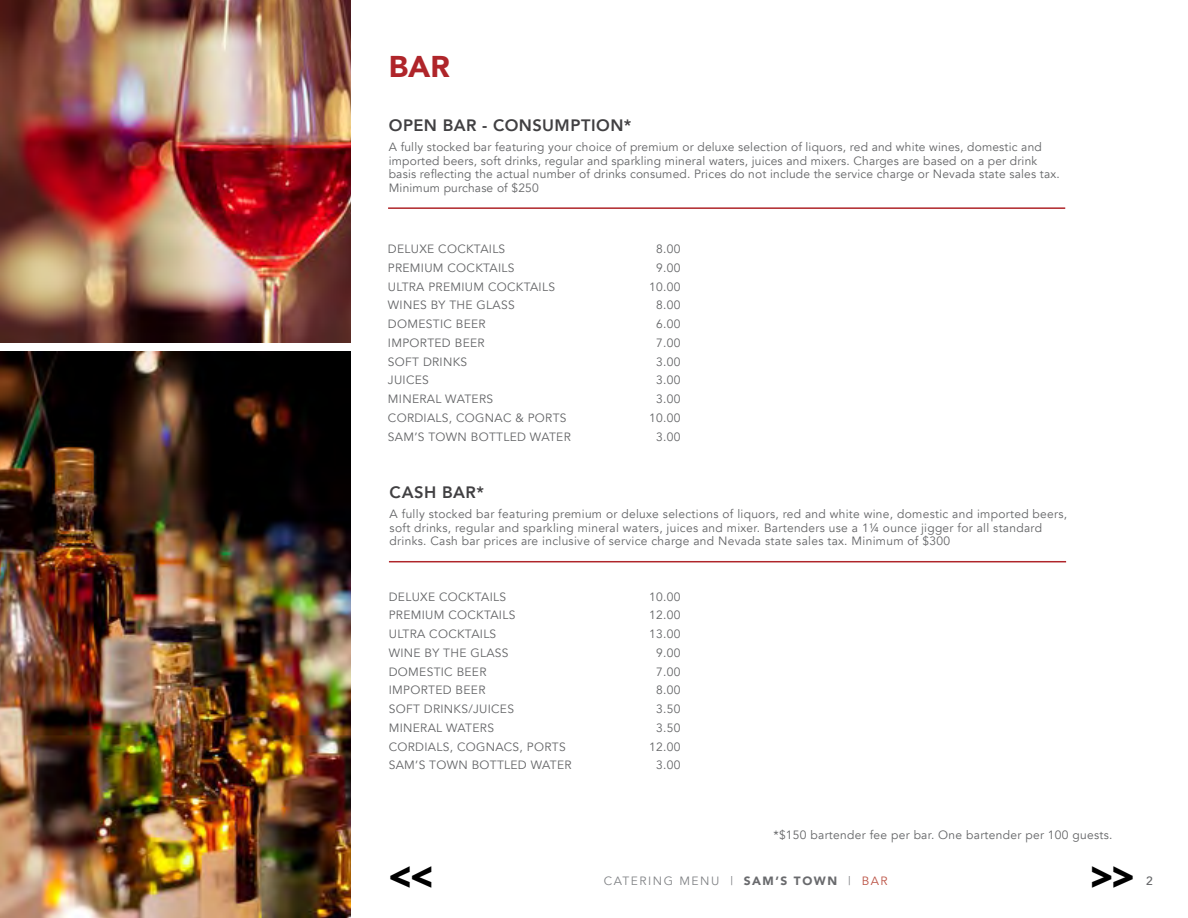
<style>
.page{position:relative;width:1188px;height:918px;background:#fff}
.page>*{position:absolute;margin:0;border:0;box-sizing:border-box;transform-origin:0 0}
.t1{font:800 39px "Open Sans";color:#000}
.t2{font:900 30px "Avenir";color:#af252a}
.t3{font:800 16.5px "Avenir";letter-spacing:.03em;color:#414042}
.t4{font:12px/18.8px "Avenir";letter-spacing:.025em;color:#636466}
.t5{font:12px "Avenir";letter-spacing:.125em;color:#808285}
.t6{font:900 12px "Avenir";letter-spacing:.125em;color:#696a6d}
.t7{font:500 12px "Avenir";color:#636466}
.s1{font-weight:400;color:#808285}
.s2{font-weight:400;color:#bb5244}
</style>
<div class="page">
<hr style="left:388px;top:207px;width:677px;height:2px;background:#af252a">
<img style="left:0;top:352px;width:351px;height:566px">
<img style="left:0;top:0;width:351px;height:342px">
<hr style="left:389px;top:561px;width:677px;height:1px;background:#af252a">
<h2 class="t2" style="left:389px;top:41px;width:63px">BAR</h2>
<h3 class="t3" style="left:389px;top:112px;width:244px">OPEN BAR - CONSUMPTION*</h3>
<p class="t4" style="left:389px;top:140px;width:672px;line-height:13.5px">A fully stocked bar featuring your choice of premium or deluxe selection of liquors, red and white wines, domestic and imported beers, soft drinks, regular and sparkling mineral waters, juices and mixers. Charges are based on a per drink basis reflecting the actual number of drinks consumed. Prices do not include the service charge or Nevada state sales tax.<br>Minimum purchase of $250</p>
<p class="t4" style="left:388px;top:240px;width:184px">DELUXE COCKTAILS<br>PREMIUM COCKTAILS<br>ULTRA PREMIUM COCKTAILS<br>WINES BY THE GLASS<br>DOMESTIC BEER<br>IMPORTED BEER<br>SOFT DRINKS<br>JUICES<br>MINERAL WATERS<br>CORDIALS, COGNAC &amp; PORTS<br>SAM’S TOWN BOTTLED WATER</p>
<p class="t4" style="left:649px;top:240px;width:33px;text-align:center">8.00<br>9.00<br>10.00<br>8.00<br>6.00<br>7.00<br>3.00<br>3.00<br>3.00<br>10.00<br>3.00</p>
<h3 class="t3" style="left:390px;top:479px;width:96px">CASH BAR*</h3>
<p class="t4" style="left:390px;top:507px;width:679px;line-height:13.5px">A fully stocked bar featuring premium or deluxe selections of liquors, red and white wine, domestic and imported beers, soft drinks, regular and sparkling mineral waters, juices and mixer. Bartenders use a 1¼ ounce jigger for all standard drinks. Cash bar prices are inclusive of service charge and Nevada state sales tax. Minimum of $300</p>
<p class="t4" style="left:389px;top:587px;width:184px">DELUXE COCKTAILS<br>PREMIUM COCKTAILS<br>ULTRA COCKTAILS<br>WINE BY THE GLASS<br>DOMESTIC BEER<br>IMPORTED BEER<br>SOFT DRINKS/JUICES<br>MINERAL WATERS<br>CORDIALS, COGNACS, PORTS<br>SAM’S TOWN BOTTLED WATER</p>
<p class="t4" style="left:649px;top:587px;width:33px;text-align:center">10.00<br>12.00<br>13.00<br>9.00<br>7.00<br>8.00<br>3.50<br>3.50<br>12.00<br>3.00</p>
<p class="t4" style="left:773px;top:826px;width:341px">*$150 bartender fee per bar. One bartender per 100 guests.</p>
<p class="t5" style="left:604px;top:873px;width:131px">CATERING MENU |</p>
<p class="t6" style="left:744px;top:870px;width:145px">SAM’S TOWN <span class="s1">|</span> <span class="s2">BAR</span></p>
<h1 class="t1" style="left:1091px;top:847px;width:45px">&gt;&gt;</h1>
<p class="t7" style="left:1146px;top:870px;width:8px">2</p>
</div>
